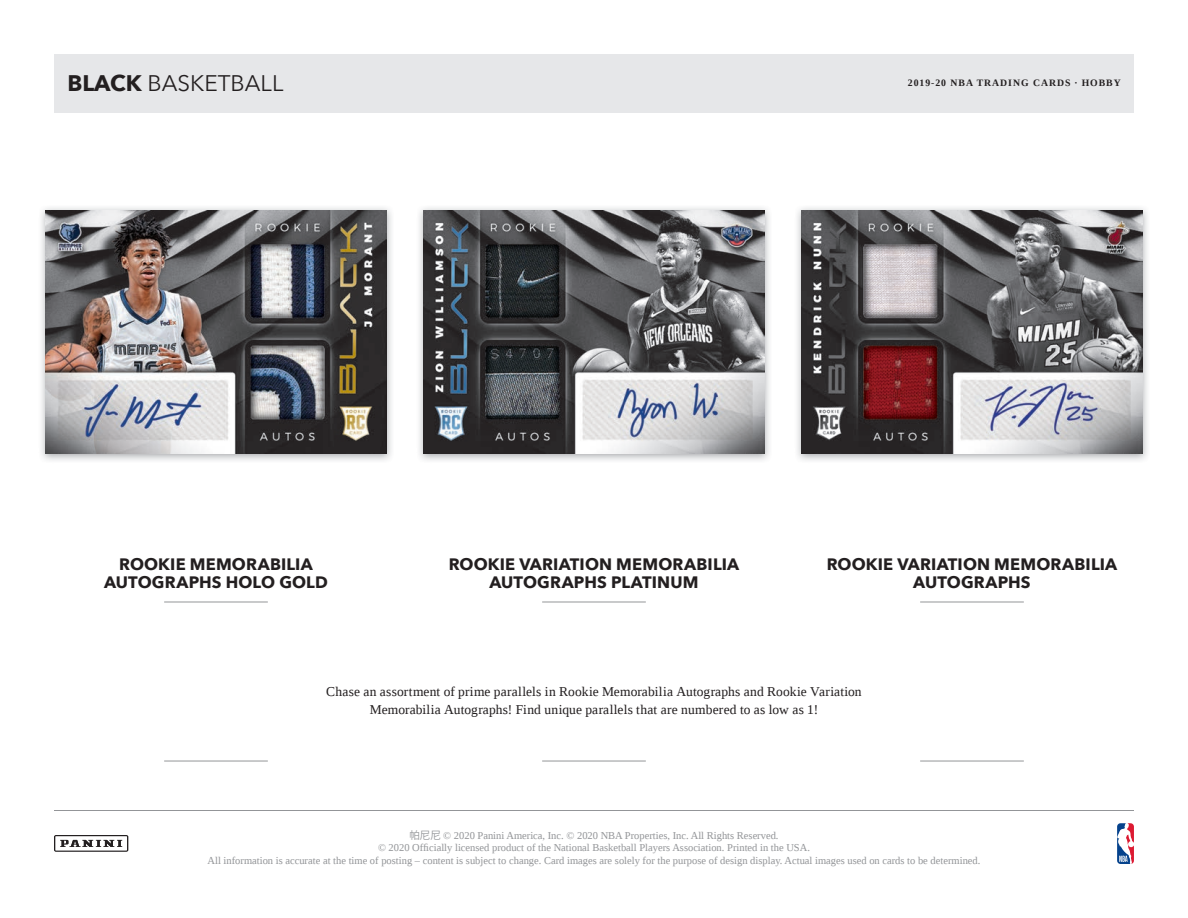
<style>
.page{position:relative;width:1188px;height:918px;background:#fff}
.page>*{position:absolute;margin:0;border:0;box-sizing:border-box;transform-origin:0 0}
.t1{font:22.5px "Avenir Next";color:#231f20}
.t2{font:700 16.5px/18px "Avenir Next";letter-spacing:.01em;color:#231f20;text-align:center}
.t3{font:13.5px/18px "Liberation Serif";letter-spacing:.01em;color:#231f20;text-align:center}
.t4{font:10.5px/12.6px "Liberation Serif";color:#939598;text-align:center}
.t5{font:700 9.75px "Liberation Serif";letter-spacing:.1em;color:#231f20}
.s1{font-weight:700}
.s2{font-family:"Koz Go Pr 6 N"}
</style>
<div class="page">
<hr style="left:920px;top:602px;width:104px;height:1px;background:#939598">
<hr style="left:920px;top:761px;width:104px;height:1px;background:#939598">
<hr style="left:542px;top:602px;width:104px;height:1px;background:#939598">
<hr style="left:542px;top:761px;width:104px;height:1px;background:#939598">
<hr style="left:164px;top:602px;width:104px;height:1px;background:#939598">
<hr style="left:164px;top:761px;width:104px;height:1px;background:#939598">
<img style="left:41px;top:207px;width:351px;height:254px">
<img style="left:46px;top:210px;width:340px;height:243px">
<img style="left:419px;top:207px;width:351px;height:254px">
<img style="left:424px;top:210px;width:340px;height:243px">
<img style="left:797px;top:207px;width:351px;height:254px">
<img style="left:802px;top:210px;width:340px;height:243px">
<svg style="left:1117px;top:823px;width:17px;height:41px"></svg>
<hr style="left:54px;top:810px;width:1080px;height:1px;background:#939598">
<svg style="left:54px;top:835px;width:74px;height:17px"></svg>
<div style="left:54px;top:54px;width:1080px;height:58px;background:#e6e7e9"></div>
<h1 class="t1" style="left:68px;top:64px;width:218px"><span class="s1">BLACK</span> BASKETBALL</h1>
<p class="t5" style="left:908px;top:77px;width:215px">2019-20 NBA TRADING CARDS · HOBBY</p>
<h2 class="t2" style="left:104px;top:555px;width:225px">ROOKIE MEMORABILIA<br>AUTOGRAPHS HOLO GOLD</h2>
<h2 class="t2" style="left:449px;top:555px;width:292px">ROOKIE VARIATION MEMORABILIA<br>AUTOGRAPHS PLATINUM</h2>
<h2 class="t2" style="left:827px;top:555px;width:292px">ROOKIE VARIATION MEMORABILIA<br>AUTOGRAPHS</h2>
<p class="t3" style="left:326px;top:682px;width:537px">Chase an assortment of prime parallels in Rookie Memorabilia Autographs and Rookie Variation<br>Memorabilia Autographs! Find unique parallels that are numbered to as low as 1!</p>
<p class="t4" style="left:208px;top:829px;width:774px"><span class="s2">帕尼尼</span> © 2020 Panini America, Inc. © 2020 NBA Properties, Inc. All Rights Reserved.<br>© 2020 Officially licensed product of the National Basketball Players Association. Printed in the USA.<br>All information is accurate at the time of posting – content is subject to change. Card images are solely for the purpose of design display. Actual images used on cards to be determined.</p>
</div>
